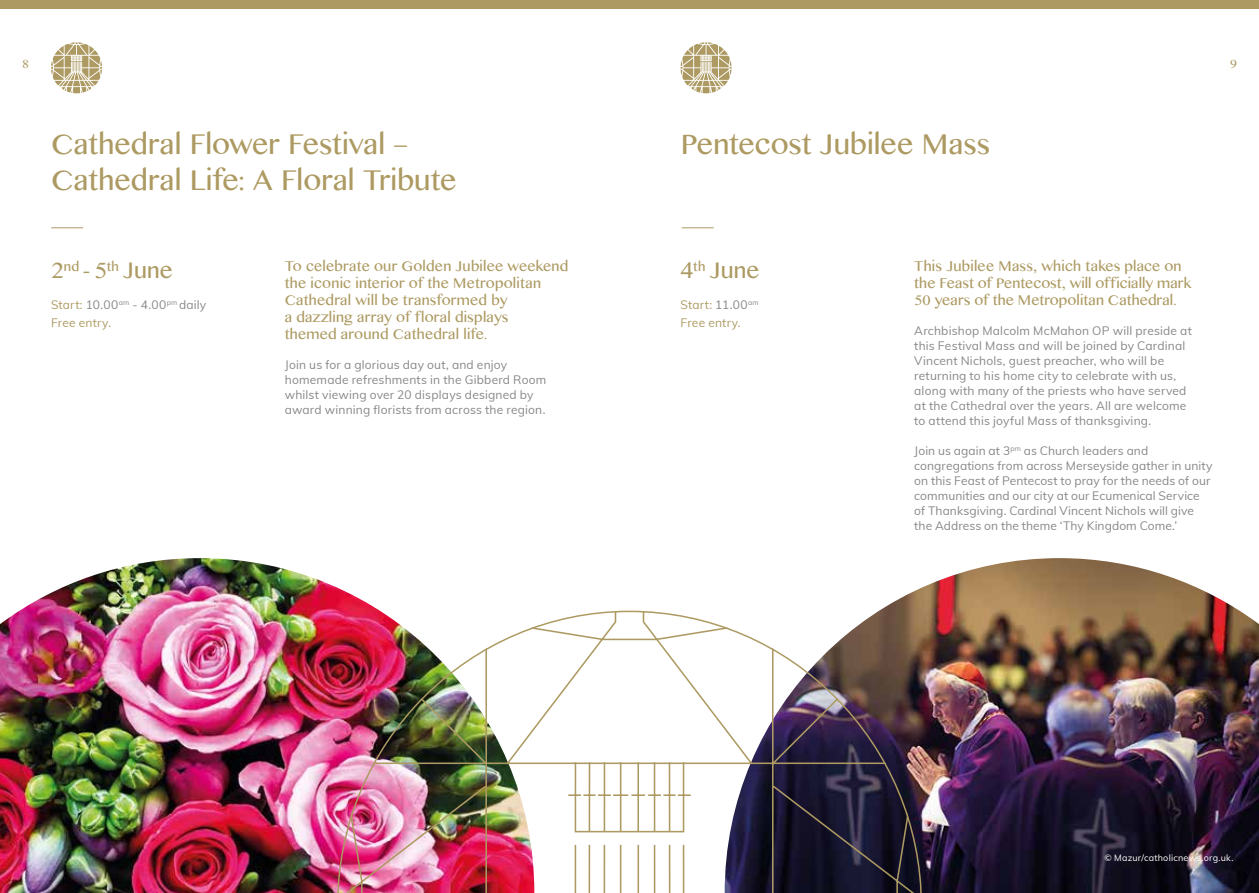
<style>
.page{position:relative;width:1259px;height:893px;background:#fff}
.page>*{position:absolute;margin:0;border:0;box-sizing:border-box;transform-origin:0 0}
.t1{font:28.5px "Bangla MN";color:#ad9a62}
.t2{font:22.5px "Bangla MN";letter-spacing:.01em;color:#ad9a62}
.t3{font:14.25px/17.1px "Bangla MN";letter-spacing:.01em;color:#ad9a62}
.t4{font:12px/15px "Muli";letter-spacing:.015em;color:#878787}
.t5{font:12px/18px "Muli";letter-spacing:.015em;color:#ad9a62}
.t6{font:12px "Bangla MN";color:#ad9a62}
.t7{font:9px "Muli";letter-spacing:.025em;color:#fff}
.s1{color:#878787}
</style>
<div class="page">
<div style="left:0;top:0;width:1259px;height:9px;background:#ad9a62"></div>
<hr style="left:51px;top:228px;width:32px;height:1px;background:#ad9a62">
<hr style="left:682px;top:228px;width:31px;height:1px;background:#ad9a62">
<svg style="left:680px;top:42px;width:51px;height:51px"></svg>
<svg style="left:51px;top:42px;width:51px;height:51px"></svg>
<img style="left:0;top:558px;width:380px;height:335px">
<img style="left:879px;top:558px;width:380px;height:335px">
<img style="left:337px;top:611px;width:585px;height:282px">
<p class="t6" style="left:22px;top:57px;width:8px">8</p>
<p class="t6" style="left:1230px;top:57px;width:8px">9</p>
<h1 class="t1" style="left:51px;top:127px;width:358px">Cathedral Flower Festival –</h1>
<h1 class="t1" style="left:680px;top:127px;width:311px">Pentecost Jubilee Mass</h1>
<h1 class="t1" style="left:51px;top:163px;width:407px">Cathedral Life: A Floral Tribute</h1>
<h2 class="t2" style="left:51px;top:257px;width:123px">2<sup>nd</sup> - 5<sup>th</sup> June</h2>
<p class="t5" style="left:51px;top:296px;width:157px">Start: <span class="s1">10.00</span><sup>am</sup> <span class="s1">- 4.00</span><sup>pm</sup> <span class="s1">daily<br></span>Free entry.</p>
<p class="t3" style="left:285px;top:257px;width:285px">To celebrate our Golden Jubilee weekend the iconic interior of the Metropolitan Cathedral will be transformed by<br>a dazzling array of floral displays<br>themed around Cathedral life.</p>
<p class="t4" style="left:285px;top:357px;width:263px">Join us for a glorious day out, and enjoy homemade refreshments in the Gibberd Room whilst viewing over 20 displays designed by award winning florists from across the region.</p>
<h2 class="t2" style="left:680px;top:257px;width:80px">4<sup>th</sup> June</h2>
<p class="t5" style="left:680px;top:296px;width:80px">Start: <span class="s1">11.00</span><sup>am<br></sup>Free entry.</p>
<p class="t3" style="left:914px;top:257px;width:278px">This Jubilee Mass, which takes place on the Feast of Pentecost, will officially mark<br>50 years of the Metropolitan Cathedral.</p>
<p class="t4" style="left:914px;top:323px;width:279px">Archbishop Malcolm McMahon OP will preside at this Festival Mass and will be joined by Cardinal Vincent Nichols, guest preacher, who will be returning to his home city to celebrate with us, along with many of the priests who have served at the Cathedral over the years. All are welcome to attend this joyful Mass of thanksgiving.</p>
<p class="t4" style="left:914px;top:443px;width:300px">Join us again at 3<sup>pm</sup> as Church leaders and congregations from across Merseyside gather in unity on this Feast of Pentecost to pray for the needs of our communities and our city at our Ecumenical Service of Thanksgiving. Cardinal Vincent Nichols will give the Address on the theme ‘Thy Kingdom Come.’</p>
<p class="t7" style="left:1104px;top:852px;width:130px">© Mazur/catholicnews.org.uk.</p>
</div>
